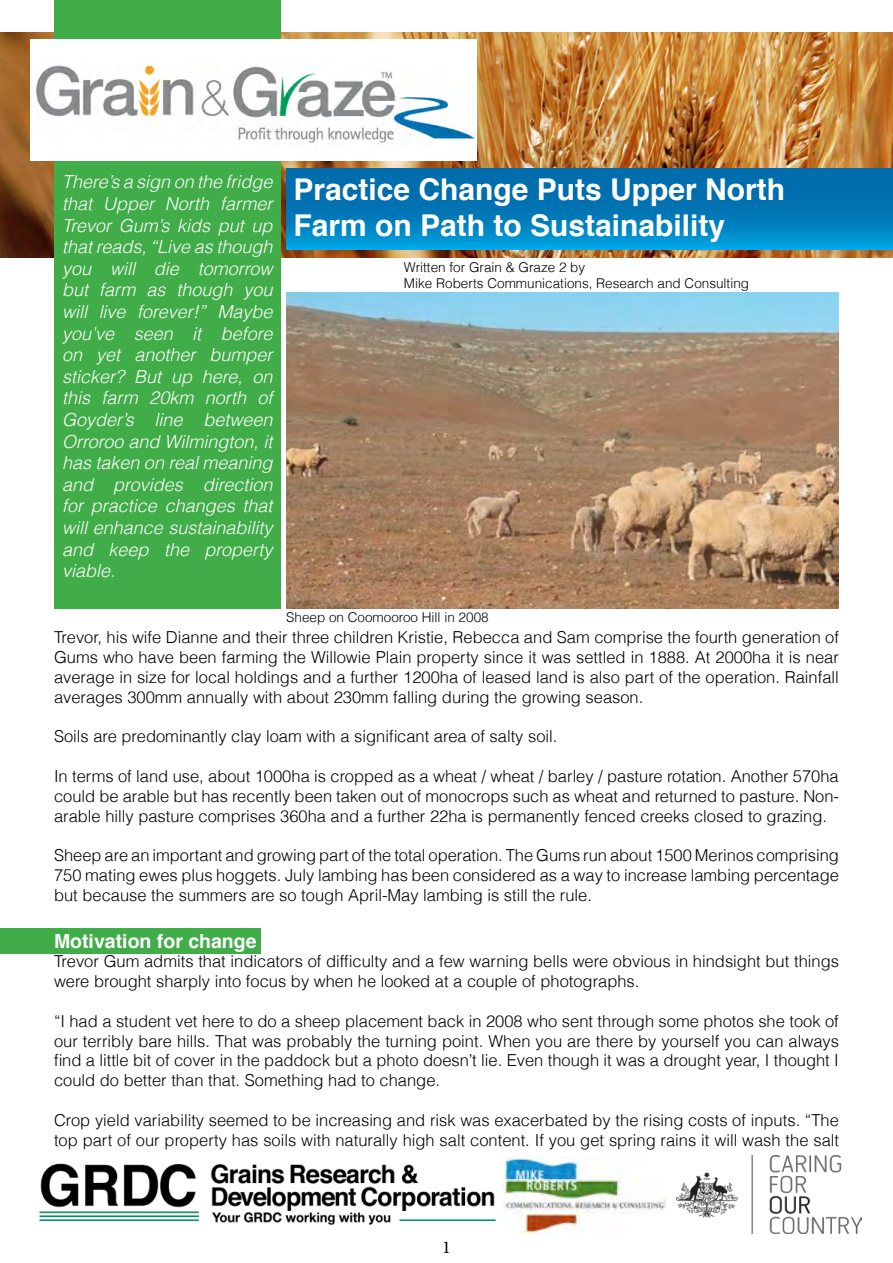
<style>
.page{position:relative;width:893px;height:1263px;background:#fff}
.page>*{position:absolute;margin:0;border:0;box-sizing:border-box;transform-origin:0 0}
.t1{font:700 30px/36px "Helvetica";color:#fff}
.t2{font:700 19.5px "Helvetica";color:#fff}
.t3{font:italic 300 18px/21.6px "Helvetica";color:#fff;text-align:justify}
.t4{font:18px "Minion Pro";color:#000}
.t5{font:300 16.5px/19.8px "Helvetica";color:#000;text-align:justify}
.t6{font:300 13.5px/16.2px "Helvetica";color:#000}
</style>
<div class="page">
<div style="left:0;top:928px;width:261px;height:25px;background:#41ad49"></div>
<img style="left:0;top:33px;width:893px;height:224px">
<svg style="left:286px;top:169px;width:607px;height:80px;background:#007bba"></svg>
<div style="left:54px;top:0;width:227px;height:608px;background:#41ad49"></div>
<div style="left:30px;top:39px;width:446px;height:122px;background:#fff"></div>
<img style="left:39px;top:1162px;width:465px;height:64px">
<img style="left:36px;top:62px;width:439px;height:84px">
<img style="left:676px;top:1155px;width:186px;height:78px">
<img style="left:504px;top:1158px;width:161px;height:75px">
<img style="left:286px;top:292px;width:553px;height:316px">
<p class="t3" style="left:62px;top:171px;width:212px">There’s a sign on the fridge that Upper North farmer Trevor Gum’s kids put up that reads, “Live as though you will die tomorrow but farm as though you will live forever!” Maybe you’ve seen it before on yet another bumper sticker? But up here, on this farm 20km north of Goyder’s line between Orroroo and Wilmington, it has taken on real meaning and provides direction for practice changes that will enhance sustainability and keep the property viable.</p>
<h1 class="t1" style="left:293px;top:172px;width:493px">Practice Change Puts Upper North<br>Farm on Path to Sustainability</h1>
<p class="t6" style="left:404px;top:259px;width:347px">Written for Grain &amp; Graze 2 by<br>Mike Roberts Communications, Research and Consulting</p>
<p class="t6" style="left:286px;top:609px;width:204px">Sheep on Coomooroo Hill in 2008</p>
<p class="t5" style="left:54px;top:627px;width:787px">Trevor, his wife Dianne and their three children Kristie, Rebecca and Sam comprise the fourth generation of Gums who have been farming the Willowie Plain property since it was settled in 1888. At 2000ha it is near average in size for local holdings and a further 1200ha of leased land is also part of the operation. Rainfall averages 300mm annually with about 230mm falling during the growing season.</p>
<p class="t5" style="left:54px;top:726px;width:505px">Soils are predominantly clay loam with a significant area of salty soil.</p>
<p class="t5" style="left:54px;top:766px;width:787px">In terms of land use, about 1000ha is cropped as a wheat / wheat / barley / pasture rotation. Another 570ha could be arable but has recently been taken out of monocrops such as wheat and returned to pasture. Non&shy;arable hilly pasture comprises 360ha and a further 22ha is permanently fenced creeks closed to grazing.</p>
<p class="t5" style="left:54px;top:845px;width:786px">Sheep are an important and growing part of the total operation. The Gums run about 1500 Merinos comprising 750 mating ewes plus hoggets. July lambing has been considered as a way to increase lambing percentage but because the summers are so tough April-May lambing is still the rule.</p>
<p class="t2" style="left:54px;top:925px;width:204px">Motivation for change</p>
<p class="t5" style="left:54px;top:951px;width:786px">Trevor Gum admits that indicators of difficulty and a few warning bells were obvious in hindsight but things were brought sharply into focus by when he looked at a couple of photographs.</p>
<p class="t5" style="left:54px;top:1011px;width:787px">“I had a student vet here to do a sheep placement back in 2008 who sent through some photos she took of our terribly bare hills. That was probably the turning point. When you are there by yourself you can always find a little bit of cover in the paddock but a photo doesn’t lie. Even though it was a drought year, I thought I could do better than that. Something had to change.</p>
<p class="t5" style="left:54px;top:1110px;width:787px">Crop yield variability seemed to be increasing and risk was exacerbated by the rising costs of inputs. “The top part of our property has soils with naturally high salt content. If you get spring rains it will wash the salt</p>
<p class="t4" style="left:442px;top:1235px;width:10px">1</p>
</div>
